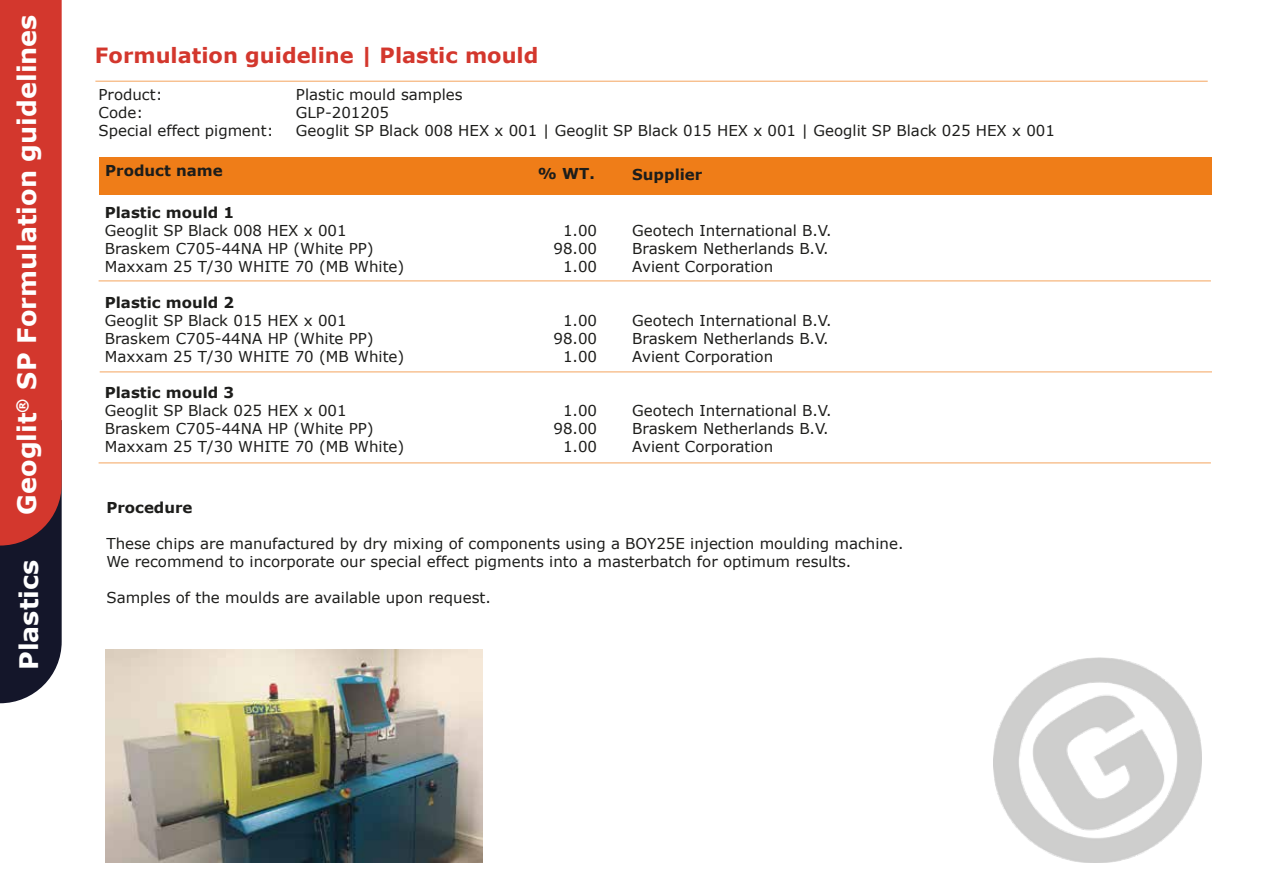
<style>
.page{position:relative;width:1263px;height:893px;background:#fff}
.page>*{position:absolute;margin:0;border:0;box-sizing:border-box;transform-origin:0 0}
.t1{font:700 25.5px "Verdana";color:#fff}
.t2{font:700 21px "Verdana";color:#d3372d}
.t3{font:15px/18px "Verdana";color:#1d1d1b}
.t4{font:700 15px "Verdana";color:#1d1d1b}
</style>
<div class="page">
<img style="left:993px;top:657px;width:208px;height:205px">
<svg style="left:0;top:0;width:62px;height:703px;background:#a93330"></svg>
<hr style="left:95px;top:81px;width:1113px;height:1px;background:#ef7d18">
<div style="left:100px;top:157px;width:1112px;height:38px;background:#ef7d18"></div>
<hr style="left:99px;top:281px;width:1112px;height:1px;background:#ef7d18">
<hr style="left:99px;top:463px;width:1112px;height:1px;background:#ef7d18">
<hr style="left:100px;top:372px;width:1112px;height:1px;background:#ef7d18">
<img style="left:105px;top:650px;width:378px;height:212px">
<h1 class="t1" style="left:9px;top:515px;width:502px;rotate:-90deg">Geoglit<sup>®</sup> SP Formulation guidelines</h1>
<h1 class="t1" style="left:11px;top:670px;width:112px;rotate:-90deg">Plastics</h1>
<h2 class="t2" style="left:95px;top:41px;width:445px">Formulation guideline | Plastic mould</h2>
<p class="t3" style="left:99px;top:86px;width:176px">Product:<br>Code:<br>Special effect pigment:</p>
<p class="t3" style="left:296px;top:86px;width:760px">Plastic mould samples<br>GLP-201205<br>Geoglit SP Black 008 HEX x 001 | Geoglit SP Black 015 HEX x 001 | Geoglit SP Black 025 HEX x 001</p>
<p class="t4" style="left:105px;top:160px;width:119px">Product name</p>
<p class="t4" style="left:538px;top:163px;width:58px">% WT.</p>
<p class="t4" style="left:105px;top:202px;width:131px">Plastic mould 1</p>
<p class="t3" style="left:105px;top:221px;width:301px">Geoglit SP Black 008 HEX x 001<br>Braskem C705-44NA HP (White PP)<br>Maxxam 25 T/30 WHITE 70 (MB White)</p>
<p class="t4" style="left:105px;top:292px;width:131px">Plastic mould 2</p>
<p class="t3" style="left:105px;top:311px;width:301px">Geoglit SP Black 015 HEX x 001<br>Braskem C705-44NA HP (White PP)<br>Maxxam 25 T/30 WHITE 70 (MB White)</p>
<p class="t4" style="left:105px;top:382px;width:131px">Plastic mould 3</p>
<p class="t3" style="left:105px;top:401px;width:301px">Geoglit SP Black 025 HEX x 001<br>Braskem C705-44NA HP (White PP)<br>Maxxam 25 T/30 WHITE 70 (MB White)</p>
<p class="t3" style="left:553px;top:221px;width:45px;text-align:right">1.00<br>98.00<br>1.00</p>
<p class="t3" style="left:553px;top:311px;width:45px;text-align:right">1.00<br>98.00<br>1.00</p>
<p class="t3" style="left:553px;top:401px;width:45px;text-align:right">1.00<br>98.00<br>1.00</p>
<p class="t4" style="left:632px;top:164px;width:72px">Supplier</p>
<p class="t3" style="left:632px;top:221px;width:201px">Geotech International B.V.<br>Braskem Netherlands B.V.<br>Avient Corporation</p>
<p class="t3" style="left:632px;top:311px;width:201px">Geotech International B.V.<br>Braskem Netherlands B.V.<br>Avient Corporation</p>
<p class="t3" style="left:632px;top:401px;width:201px">Geotech International B.V.<br>Braskem Netherlands B.V.<br>Avient Corporation</p>
<p class="t4" style="left:106px;top:497px;width:88px">Procedure</p>
<p class="t3" style="left:106px;top:535px;width:798px">These chips are manufactured by dry mixing of components using a BOY25E injection moulding machine.<br>We recommend to incorporate our special effect pigments into a masterbatch for optimum results.</p>
<p class="t3" style="left:106px;top:589px;width:386px">Samples of the moulds are available upon request.</p>
</div>
